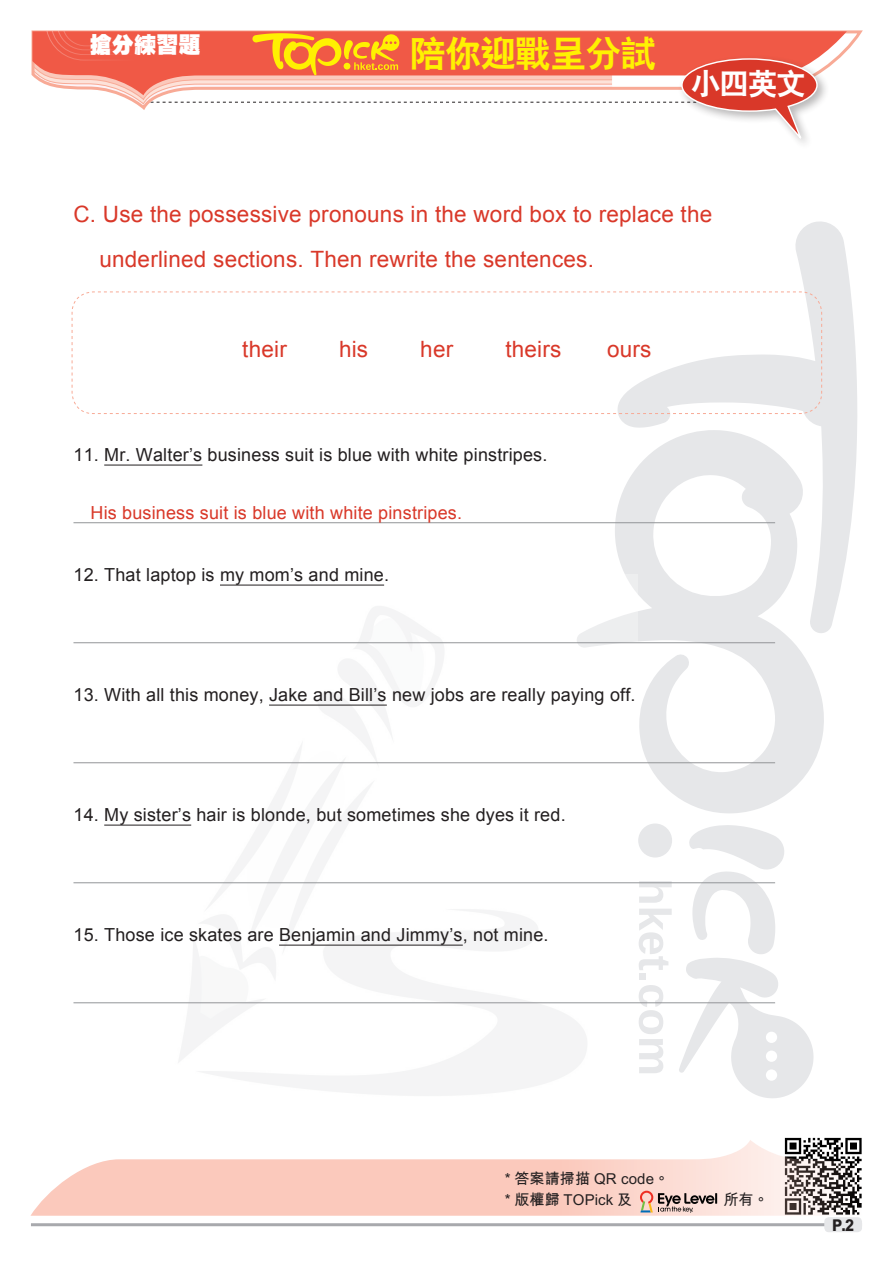
<style>
.page{position:relative;width:893px;height:1263px;background:#fff}
.page>*{position:absolute;margin:0;border:0;box-sizing:border-box;transform-origin:0 0}
.小題eq{font:36px "C Hei 2 Xbold HKSCS";letter-spacing:-.025em;color:#fff101}
.內文{font:30px "C Hei 2 Xbold HKSCS";color:#fff}
.Ex_Questions{font:22.5px "Arial";letter-spacing:.01em;color:#d93829}
.小題{font:22.2px "C Hei Ultra Bold HKSCS";color:#fff}
.Ex_Questions-2{font:18px "Arial";letter-spacing:.01em;color:#231f20}
.Ex_Questions-3{font:18px "Arial";letter-spacing:.01em;color:#d93829}
.t1{font:16.2px "M Hei Xbold HKSCS";color:#231f20;scale:.9 1}
.sf_內文{font:15px "M Hei Bold HKSCS";letter-spacing:.01em;color:#231f20}
</style>
<div class="page">
<svg style="left:639px;top:881px;width:33px;height:22px"></svg>
<svg style="left:639px;top:909px;width:33px;height:61px"></svg>
<div style="left:639px;top:974px;width:7px;height:6px;background:#e6e7e9"></div>
<svg style="left:639px;top:985px;width:24px;height:88px"></svg>
<div style="left:638px;top:823px;width:34px;height:34px;background:#e6e7e9;border-radius:50%"></div>
<svg style="left:679px;top:825px;width:135px;height:273px"></svg>
<svg style="left:618px;top:221px;width:239px;height:411px"></svg>
<svg style="left:576px;top:430px;width:249px;height:383px"></svg>
<img style="left:98px;top:574px;width:540px;height:522px">
<hr style="left:104px;top:465px;width:98px;height:1px;background:#231f20">
<hr style="left:220px;top:585px;width:164px;height:1px;background:#231f20">
<hr style="left:269px;top:705px;width:118px;height:1px;background:#231f20">
<hr style="left:104px;top:825px;width:87px;height:1px;background:#231f20">
<hr style="left:279px;top:945px;width:184px;height:1px;background:#231f20">
<hr style="left:73px;top:522px;width:702px;height:1px;background:#939598">
<hr style="left:73px;top:642px;width:702px;height:1px;background:#939598">
<hr style="left:73px;top:762px;width:702px;height:1px;background:#939598">
<hr style="left:73px;top:882px;width:702px;height:1px;background:#939598">
<hr style="left:73px;top:1002px;width:702px;height:1px;background:#939598">
<img style="left:784px;top:1137px;width:78px;height:71px">
<svg style="left:30px;top:1140px;width:831px;height:76px;fill:#fbc9bc"></svg>
<hr style="left:31px;top:1223px;width:831px;height:3px;background:#a8a9ad">
<div style="left:824px;top:1217px;width:38px;height:15px;background:#e6e7e9;border-radius:4px"></div>
<svg style="left:640px;top:1191px;width:77px;height:22px;background:#c2a79e"></svg>
<svg style="left:71px;top:291px;width:751px;height:123px"></svg>
<svg style="left:818px;top:31px;width:29px;height:36px"></svg>
<div style="left:678px;top:54px;width:151px;height:96px;background:#231f20;opacity:.32"></div>
<svg style="left:31px;top:30px;width:787px;height:116px"></svg>
<p class="小題" style="left:90px;top:30px;width:113px">搶分練習題</p>
<p class="小題eq" style="left:410px;top:30px;width:248px">陪你迎戰呈分試</p>
<p class="內文" style="left:691px;top:64px;width:117px">小四英文</p>
<p class="Ex_Questions" style="left:73px;top:200px;width:640px">C. Use the possessive pronouns in the word box to replace the</p>
<p class="Ex_Questions" style="left:99px;top:245px;width:496px">underlined sections. Then rewrite the sentences.</p>
<p class="Ex_Questions" style="left:242px;top:335px;width:46px">their</p>
<p class="Ex_Questions" style="left:339px;top:335px;width:31px">his</p>
<p class="Ex_Questions" style="left:420px;top:335px;width:34px">her</p>
<p class="Ex_Questions" style="left:505px;top:335px;width:58px">theirs</p>
<p class="Ex_Questions" style="left:607px;top:335px;width:46px">ours</p>
<p class="Ex_Questions-2" style="left:73px;top:442px;width:475px">11. Mr. Walter’s business suit is blue with white pinstripes.</p>
<p class="Ex_Questions-3" style="left:90px;top:501px;width:373px">His business suit is blue with white pinstripes.</p>
<p class="Ex_Questions-2" style="left:73px;top:562px;width:317px">12. That laptop is my mom’s and mine.</p>
<p class="Ex_Questions-2" style="left:73px;top:682px;width:564px">13. With all this money, Jake and Bill’s new jobs are really paying off.</p>
<p class="Ex_Questions-2" style="left:73px;top:802px;width:494px">14. My sister’s hair is blonde, but sometimes she dyes it red.</p>
<p class="Ex_Questions-2" style="left:73px;top:922px;width:477px">15. Those ice skates are Benjamin and Jimmy’s, not mine.</p>
<p class="sf_內文" style="left:505px;top:1167px;width:166px">* 答案請掃描 QR code。</p>
<p class="sf_內文" style="left:505px;top:1188px;width:265px">* 版權歸 TOPick 及　　　　　　所有。</p>
<p class="t1" style="left:832px;top:1214px;width:26px">P.2</p>
</div>
